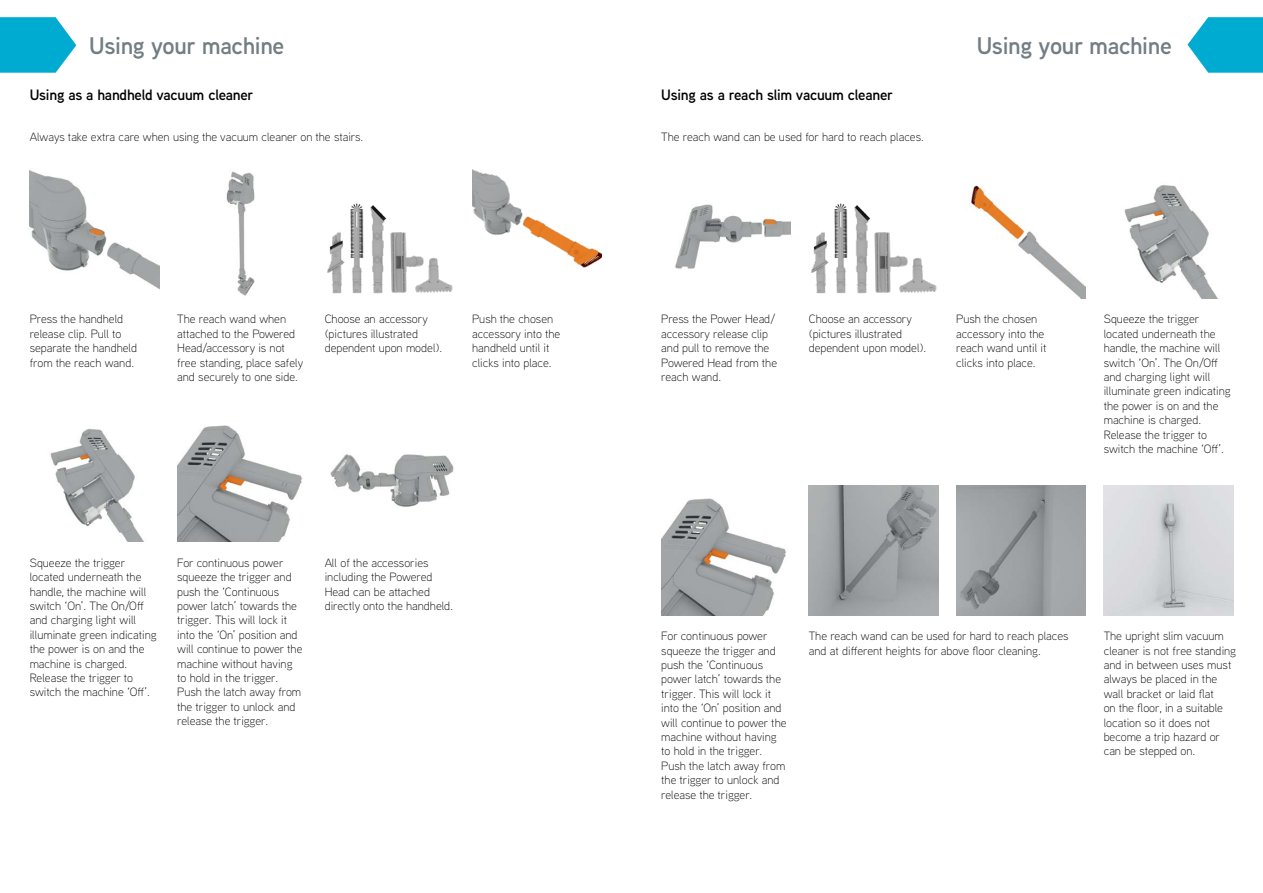
<style>
.page{position:relative;width:1263px;height:893px;background:#fff}
.page>*{position:absolute;margin:0;border:0;box-sizing:border-box;transform-origin:0 0}
.t1{font:600 24px "Vax Aaux Next";letter-spacing:-.015em;color:#727d84}
.t2{font:600 15px "Vax Aaux Next";letter-spacing:-.015em;color:#000}
.t3{font:300 12px/14.4px "Vax Aaux Next";color:#000}
</style>
<div class="page">
<svg style="left:1187px;top:17px;width:76px;height:56px;background:#26b7d8"></svg>
<svg style="left:0;top:17px;width:76px;height:56px;background:#23b6d8"></svg>
<img style="left:675px;top:204px;width:116px;height:65px">
<img style="left:970px;top:185px;width:116px;height:113px">
<img style="left:1124px;top:185px;width:94px;height:113px">
<img style="left:661px;top:498px;width:125px;height:117px">
<img style="left:809px;top:486px;width:129px;height:129px">
<img style="left:956px;top:486px;width:130px;height:129px">
<img style="left:30px;top:170px;width:129px;height:119px">
<img style="left:226px;top:171px;width:29px;height:125px">
<img style="left:472px;top:169px;width:130px;height:99px">
<img style="left:330px;top:454px;width:124px;height:53px">
<img style="left:177px;top:425px;width:125px;height:117px">
<img style="left:50px;top:428px;width:94px;height:114px">
<img style="left:1104px;top:486px;width:129px;height:129px">
<img style="left:327px;top:203px;width:126px;height:91px">
<img style="left:811px;top:203px;width:126px;height:91px">
<h1 class="t1" style="left:89px;top:29px;width:197px">Using your machine</h1>
<p class="t2" style="left:30px;top:85px;width:225px">Using as a handheld vacuum cleaner</p>
<p class="t3" style="left:30px;top:129px;width:335px">Always take extra care when using the vacuum cleaner on the stairs.</p>
<p class="t3" style="left:30px;top:312px;width:109px">Press the handheld release clip. Pull to separate the handheld from the reach wand.</p>
<p class="t3" style="left:177px;top:312px;width:127px">The reach wand when attached to the Powered<br>Head/accessory is not free standing, place safely and securely to one side.</p>
<p class="t3" style="left:325px;top:312px;width:119px">Choose an accessory (pictures illustrated dependent upon model).</p>
<p class="t3" style="left:472px;top:312px;width:90px">Push the chosen accessory into the handheld until it clicks into place.</p>
<p class="t3" style="left:30px;top:555px;width:128px">Squeeze the trigger located underneath the handle, the machine will switch ‘On’. The On/Off and charging light will illuminate green indicating the power is on and the machine is charged.<br>Release the trigger to switch the machine ‘Off’.</p>
<p class="t3" style="left:177px;top:555px;width:127px">For continuous power squeeze the trigger and push the ‘Continuous power latch’ towards the trigger. This will lock it into the ‘On’ position and will continue to power the machine without having to hold in the trigger.<br>Push the latch away from the trigger to unlock and release the trigger.</p>
<p class="t3" style="left:325px;top:555px;width:130px">All of the accessories including the Powered<br>Head can be attached directly onto the handheld.</p>
<p class="t2" style="left:661px;top:85px;width:233px">Using as a reach slim vacuum cleaner</p>
<p class="t3" style="left:661px;top:129px;width:264px">The reach wand can be used for hard to reach places.</p>
<h1 class="t1" style="left:977px;top:29px;width:197px">Using your machine</h1>
<p class="t3" style="left:661px;top:312px;width:117px">Press the Power Head/ accessory release clip and pull to remove the<br>Powered Head from the reach wand.</p>
<p class="t3" style="left:809px;top:312px;width:119px">Choose an accessory (pictures illustrated dependent upon model).</p>
<p class="t3" style="left:956px;top:312px;width:92px">Push the chosen accessory into the reach wand until it clicks into place.</p>
<p class="t3" style="left:1104px;top:312px;width:128px">Squeeze the trigger located underneath the handle, the machine will switch ‘On’. The On/Off and charging light will illuminate green indicating the power is on and the machine is charged.<br>Release the trigger to switch the machine ‘Off’.</p>
<p class="t3" style="left:661px;top:628px;width:127px">For continuous power squeeze the trigger and push the ‘Continuous power latch’ towards the trigger. This will lock it into the ‘On’ position and will continue to power the machine without having to hold in the trigger.<br>Push the latch away from the trigger to unlock and release the trigger.</p>
<p class="t3" style="left:809px;top:628px;width:261px">The reach wand can be used for hard to reach places and at different heights for above floor cleaning.</p>
<p class="t3" style="left:1104px;top:628px;width:134px">The upright slim vacuum cleaner is not free standing and in between uses must always be placed in the wall bracket or laid flat<br>on the floor, in a suitable location so it does not become a trip hazard or can be stepped on.</p>
</div>
